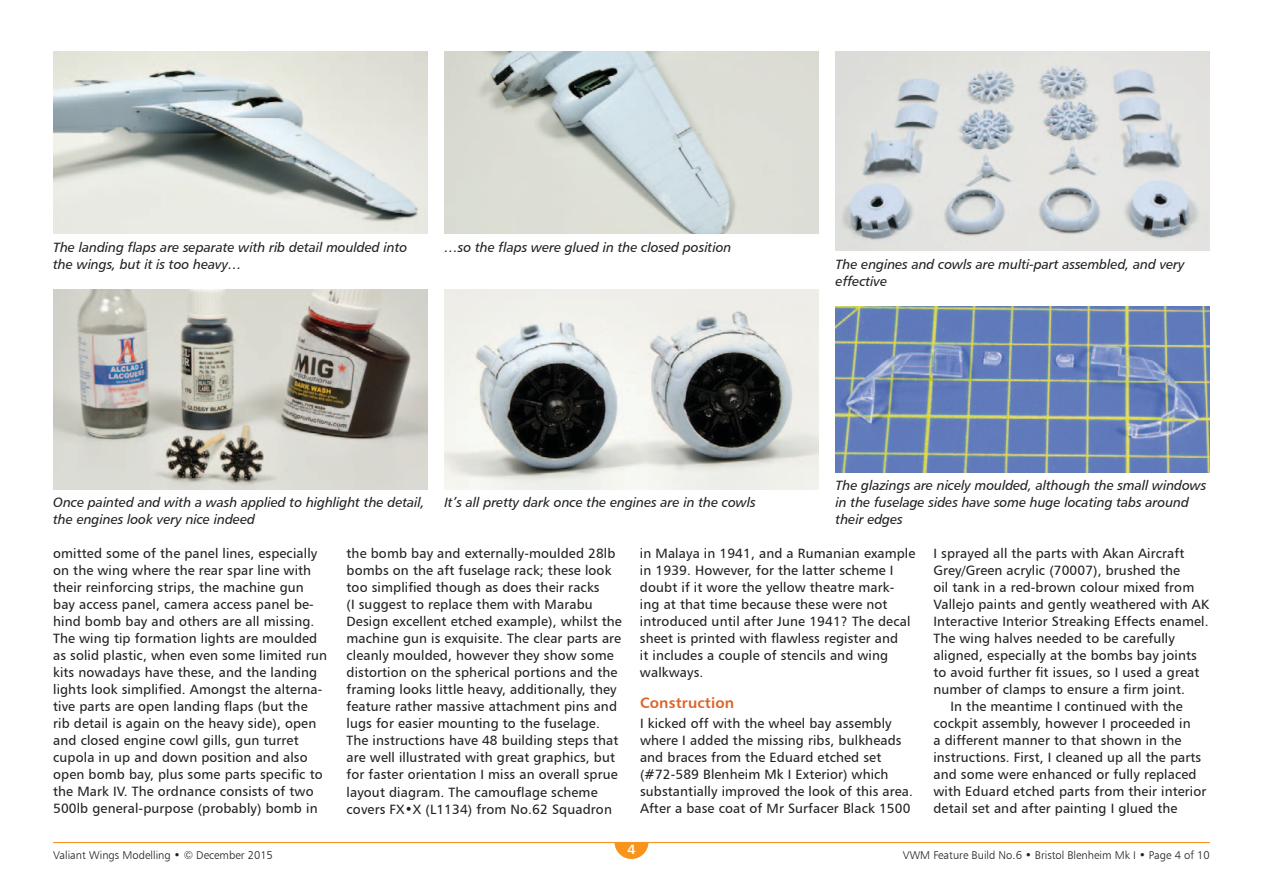
<style>
.page{position:relative;width:1263px;height:893px;background:#fff}
.page>*{position:absolute;margin:0;border:0;box-sizing:border-box;transform-origin:0 0}
.t1{font:15px "Humanist 777 BT Bold B";letter-spacing:.01em;color:#de6327}
.t2{font:13.5px/17px "Humanist 777 BT Roman B";letter-spacing:.01em;color:#231f20}
.t3{font:13.5px/17px "Humanist 777 BT Italic B";letter-spacing:-.005em;color:#231f20}
.t4{font:13.5px "Humanist 777 BT Bold B";color:#fff}
.t5{font:11.25px "Humanist 777 BT Light B";color:#231f20}
</style>
<div class="page">
<svg style="left:614px;top:843px;width:34px;height:16px"></svg>
<hr style="left:53px;top:842px;width:1157px;height:1px;background:#f7941d">
<img style="left:836px;top:51px;width:374px;height:200px">
<img style="left:53px;top:289px;width:374px;height:200px">
<img style="left:444px;top:289px;width:375px;height:200px">
<img style="left:836px;top:306px;width:374px;height:166px">
<img style="left:53px;top:51px;width:374px;height:183px">
<img style="left:444px;top:51px;width:375px;height:183px">
<p class="t3" style="left:53px;top:239px;width:356px">The landing flaps are separate with rib detail moulded into the wings, but it is too heavy…</p>
<p class="t3" style="left:444px;top:239px;width:289px">…so the flaps were glued in the closed position</p>
<p class="t3" style="left:53px;top:494px;width:373px">Once painted and with a wash applied to highlight the detail, the engines look very nice indeed</p>
<p class="t3" style="left:444px;top:494px;width:313px">It’s all pretty dark once the engines are in the cowls</p>
<p class="t3" style="left:836px;top:256px;width:351px">The engines and cowls are multi-part assembled, and very effective</p>
<p class="t3" style="left:836px;top:477px;width:372px">The glazings are nicely moulded, although the small windows in the fuselage sides have some huge locating tabs around their edges</p>
<p class="t2" style="left:53px;top:545px;width:275px">omitted some of the panel lines, especially on the wing where the rear spar line with their reinforcing strips, the machine gun bay access panel, camera access panel be&shy;hind bomb bay and others are all missing.<br>The wing tip formation lights are moulded as solid plastic, when even some limited run kits nowadays have these, and the landing lights look simplified. Amongst the alterna&shy;tive parts are open landing flaps (but the rib detail is again on the heavy side), open and closed engine cowl gills, gun turret cupola in up and down position and also open bomb bay, plus some parts specific to the Mark IV. The ordnance consists of two 500lb general-purpose (probably) bomb in</p>
<p class="t2" style="left:347px;top:545px;width:277px">the bomb bay and externally-moulded 28lb bombs on the aft fuselage rack; these look too simplified though as does their racks<br>(I suggest to replace them with Marabu Design excellent etched example), whilst the machine gun is exquisite. The clear parts are cleanly moulded, however they show some distortion on the spherical portions and the framing looks little heavy, additionally, they feature rather massive attachment pins and lugs for easier mounting to the fuselage.<br>The instructions have 48 building steps that are well illustrated with great graphics, but for faster orientation I miss an overall sprue layout diagram. The camouflage scheme covers FX•X (L1134) from No.62 Squadron</p>
<p class="t2" style="left:640px;top:545px;width:277px">in Malaya in 1941, and a Rumanian example in 1939. However, for the latter scheme I doubt if it wore the yellow theatre mark&shy;ing at that time because these were not introduced until after June 1941? The decal sheet is printed with flawless register and<br>it includes a couple of stencils and wing walkways.</p>
<p class="t1" style="left:640px;top:694px;width:96px">Construction</p>
<p class="t2" style="left:640px;top:715px;width:275px">I kicked off with the wheel bay assembly where I added the missing ribs, bulkheads and braces from the Eduard etched set (#72-589 Blenheim Mk I Exterior) which substantially improved the look of this area.<br>After a base coat of Mr Surfacer Black 1500</p>
<p class="t2" style="left:933px;top:545px;width:252px">I sprayed all the parts with Akan Aircraft</p>
<p class="t2" style="left:933px;top:562px;width:248px">Grey/Green acrylic (70007), brushed the</p>
<p class="t2" style="left:933px;top:579px;width:262px">oil tank in a red-brown colour mixed from</p>
<p class="t2" style="left:933px;top:596px;width:277px">Vallejo paints and gently weathered with AK</p>
<p class="t2" style="left:933px;top:613px;width:277px">Interactive Interior Streaking Effects enamel.</p>
<p class="t2" style="left:933px;top:630px;width:243px">The wing halves needed to be carefully</p>
<p class="t2" style="left:933px;top:647px;width:265px">aligned, especially at the bombs bay joints</p>
<p class="t2" style="left:933px;top:664px;width:267px">to avoid further fit issues, so I used a great</p>
<p class="t2" style="left:933px;top:681px;width:253px">number of clamps to ensure a firm joint.</p>
<p class="t2" style="left:950px;top:698px;width:234px">In the meantime I continued with the</p>
<p class="t2" style="left:933px;top:715px;width:259px">cockpit assembly, however I proceeded in</p>
<p class="t2" style="left:933px;top:732px;width:249px">a different manner to that shown in the</p>
<p class="t2" style="left:933px;top:749px;width:269px">instructions. First, I cleaned up all the parts</p>
<p class="t2" style="left:933px;top:766px;width:265px">and some were enhanced or fully replaced</p>
<p class="t2" style="left:933px;top:783px;width:274px">with Eduard etched parts from their interior</p>
<p class="t2" style="left:933px;top:800px;width:246px">detail set and after painting I glued the</p>
<p class="t4" style="left:627px;top:841px;width:10px">4</p>
<p class="t5" style="left:53px;top:848px;width:221px">Valiant Wings Modelling • © December 2015</p>
<p class="t5" style="left:903px;top:848px;width:308px">VWM Feature Build No.6 • Bristol Blenheim Mk I • Page 4 of 10</p>
</div>
